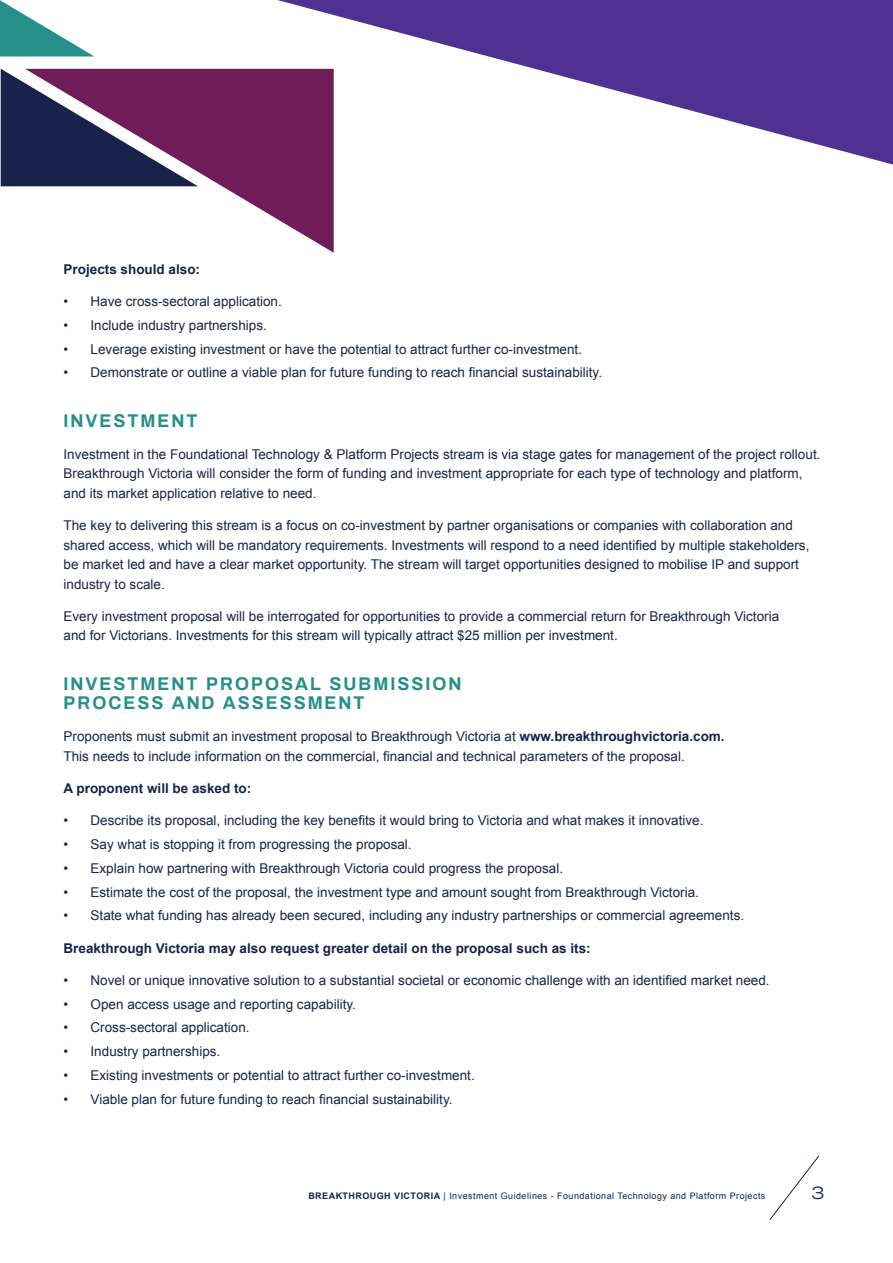
<style>
.page{position:relative;width:893px;height:1263px;background:#fff}
.page>*{position:absolute;margin:0;border:0;box-sizing:border-box;transform-origin:0 0}
.t1{font:700 18px/19.5px "Archivo";letter-spacing:.11em;color:#258f8a}
.t2{font:300 18px "Archivo Expanded";color:#1a224c}
.t3{font:13.5px/19.5px "Arial";color:#1a224c}
.t4{font:700 13.5px "Arial";color:#1a224c}
.t5{font:9px "Arial";letter-spacing:.05em;color:#1a224c}
.s1{font-weight:700}
</style>
<div class="page">
<svg style="left:769px;top:1155px;width:51px;height:65px"></svg>
<svg style="left:277px;top:0;width:616px;height:165px;fill:#4f3192"></svg>
<svg style="left:25px;top:69px;width:309px;height:184px;fill:#701c58"></svg>
<svg style="left:0;top:0;width:94px;height:56px"></svg>
<svg style="left:1px;top:69px;width:197px;height:117px;background:#553965"></svg>
<p class="t4" style="left:64px;top:260px;width:138px">Projects should also:</p>
<p class="t3" style="left:64px;top:292px;width:220px">• Have cross-sectoral application.</p>
<p class="t3" style="left:64px;top:315px;width:205px">• Include industry partnerships.</p>
<p class="t3" style="left:64px;top:339px;width:520px">• Leverage existing investment or have the potential to attract further co-investment.</p>
<p class="t3" style="left:64px;top:363px;width:540px">• Demonstrate or outline a viable plan for future funding to reach financial sustainability.</p>
<h1 class="t1" style="left:64px;top:410px;width:135px">INVESTMENT</h1>
<p class="t3" style="left:64px;top:444px;width:758px">Investment in the Foundational Technology &amp; Platform Projects stream is via stage gates for management of the project rollout.<br>Breakthrough Victoria will consider the form of funding and investment appropriate for each type of technology and platform, and its market application relative to need.</p>
<p class="t3" style="left:64px;top:516px;width:747px">The key to delivering this stream is a focus on co-investment by partner organisations or companies with collaboration and shared access, which will be mandatory requirements. Investments will respond to a need identified by multiple stakeholders, be market led and have a clear market opportunity. The stream will target opportunities designed to mobilise IP and support industry to scale.</p>
<p class="t3" style="left:64px;top:606px;width:717px">Every investment proposal will be interrogated for opportunities to provide a commercial return for Breakthrough Victoria and for Victorians. Investments for this stream will typically attract $25 million per investment.</p>
<h1 class="t1" style="left:64px;top:673px;width:399px">INVESTMENT PROPOSAL SUBMISSION<br>PROCESS AND ASSESSMENT</h1>
<p class="t3" style="left:64px;top:727px;width:663px">Proponents must submit an investment proposal to Breakthrough Victoria at <span class="s1">www.breakthroughvictoria.com.<br></span>This needs to include information on the commercial, financial and technical parameters of the proposal.</p>
<p class="t4" style="left:64px;top:779px;width:189px">A proponent will be asked to:</p>
<p class="t3" style="left:64px;top:811px;width:641px">• Describe its proposal, including the key benefits it would bring to Victoria and what makes it innovative.</p>
<p class="t3" style="left:64px;top:835px;width:350px">• Say what is stopping it from progressing the proposal.</p>
<p class="t3" style="left:64px;top:858px;width:501px">• Explain how partnering with Breakthrough Victoria could progress the proposal.</p>
<p class="t3" style="left:64px;top:882px;width:637px">• Estimate the cost of the proposal, the investment type and amount sought from Breakthrough Victoria.</p>
<p class="t3" style="left:64px;top:906px;width:682px">• State what funding has already been secured, including any industry partnerships or commercial agreements.</p>
<p class="t4" style="left:64px;top:939px;width:529px">Breakthrough Victoria may also request greater detail on the proposal such as its:</p>
<p class="t3" style="left:64px;top:970px;width:708px">• Novel or unique innovative solution to a substantial societal or economic challenge with an identified market need.</p>
<p class="t3" style="left:64px;top:994px;width:294px">• Open access usage and reporting capability.</p>
<p class="t3" style="left:64px;top:1018px;width:188px">• Cross-sectoral application.</p>
<p class="t3" style="left:64px;top:1042px;width:158px">• Industry partnerships.</p>
<p class="t3" style="left:64px;top:1065px;width:413px">• Existing investments or potential to attract further co-investment.</p>
<p class="t3" style="left:64px;top:1089px;width:390px">• Viable plan for future funding to reach financial sustainability.</p>
<p class="t5" style="left:308px;top:1190px;width:459px"><span class="s1">BREAKTHROUGH VICTORIA</span> | Investment Guidelines - Foundational Technology and Platform Projects</p>
<h1 class="t2" style="left:812px;top:1179px;width:15px">3</h1>
</div>
